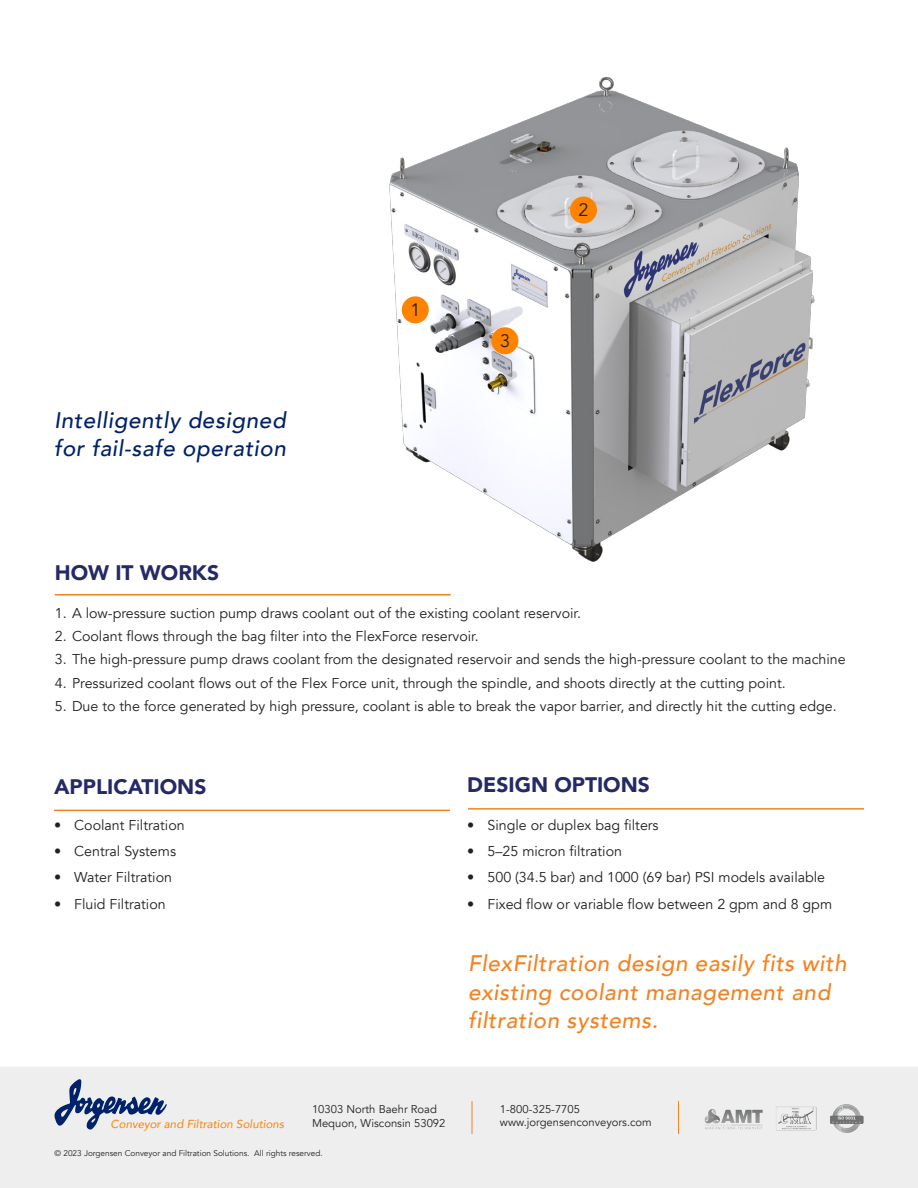
<style>
.page{position:relative;width:918px;height:1188px;background:#fff}
.page>*{position:absolute;margin:0;border:0;box-sizing:border-box;transform-origin:0 0}
.t1{font:italic 500 22.5px/28.5px "Avenir";letter-spacing:.025em;color:#f58220}
.t2{font:italic 500 22.5px/28.5px "Avenir";letter-spacing:.025em;color:#00226b}
.t3{font:900 21px "Avenir";color:#252a66}
.t4{font:18px "Avenir";color:#231f20}
.t5{font:14.25px "Avenir";color:#231f20}
.t6{font:italic 11.55px "Avenir";color:#ff8200}
.t7{font:11.25px "Avenir";color:#231f20}
.t8{font:8.25px "Avenir";color:#231f20}
</style>
<div class="page">
<div style="left:0;top:1067px;width:918px;height:121px;background:#eeeeef"></div>
<svg style="left:55px;top:1079px;width:112px;height:51px"></svg>
<img style="left:704px;top:1109px;width:59px;height:20px">
<img style="left:776px;top:1106px;width:41px;height:25px">
<img style="left:830px;top:1104px;width:34px;height:29px">
<hr style="left:472px;top:1101px;width:1px;height:33px;background:#f58220">
<hr style="left:678px;top:1101px;width:1px;height:33px;background:#f58220">
<hr style="left:468px;top:808px;width:396px;height:2px;background:#f58220">
<img style="left:389px;top:76px;width:426px;height:486px">
<div style="left:570px;top:197px;width:27px;height:27px;background:#ff8300;border-radius:50%"></div>
<hr style="left:54px;top:810px;width:396px;height:1px;background:#f58220">
<hr style="left:55px;top:594px;width:396px;height:2px;background:#f58220">
<div style="left:402px;top:296px;width:27px;height:27px;background:#ff8300;border-radius:50%"></div>
<div style="left:491px;top:327px;width:27px;height:27px;background:#ff8300;border-radius:50%"></div>
<p class="t2" style="left:54px;top:406px;width:234px">Intelligently designed for fail-safe operation</p>
<p class="t4" style="left:410px;top:299px;width:12px">1</p>
<p class="t4" style="left:500px;top:330px;width:12px">3</p>
<p class="t4" style="left:579px;top:199px;width:12px">2</p>
<p class="t3" style="left:55px;top:555px;width:166px">HOW IT WORKS</p>
<p class="t5" style="left:55px;top:605px;width:528px">1. A low-pressure suction pump draws coolant out of the existing coolant reservoir.</p>
<p class="t5" style="left:55px;top:628px;width:425px">2. Coolant flows through the bag filter into the FlexForce reservoir.</p>
<p class="t5" style="left:55px;top:651px;width:793px">3. The high-pressure pump draws coolant from the designated reservoir and sends the high-pressure coolant to the machine</p>
<p class="t5" style="left:55px;top:674px;width:733px">4. Pressurized coolant flows out of the Flex Force unit, through the spindle, and shoots directly at the cutting point.</p>
<p class="t5" style="left:55px;top:698px;width:783px">5. Due to the force generated by high pressure, coolant is able to break the vapor barrier, and directly hit the cutting edge.</p>
<p class="t3" style="left:54px;top:769px;width:154px">APPLICATIONS</p>
<p class="t3" style="left:467px;top:767px;width:184px">DESIGN OPTIONS</p>
<p class="t5" style="left:54px;top:816px;width:132px">• Coolant Filtration</p>
<p class="t5" style="left:54px;top:843px;width:124px">• Central Systems</p>
<p class="t5" style="left:54px;top:869px;width:120px">• Water Filtration</p>
<p class="t5" style="left:54px;top:895px;width:113px">• Fluid Filtration</p>
<p class="t5" style="left:467px;top:816px;width:193px">• Single or duplex bag filters</p>
<p class="t5" style="left:467px;top:843px;width:156px">• 5–25 micron filtration</p>
<p class="t5" style="left:467px;top:869px;width:359px">• 500 (34.5 bar) and 1000 (69 bar) PSI models available</p>
<p class="t5" style="left:467px;top:895px;width:366px">• Fixed flow or variable flow between 2 gpm and 8 gpm</p>
<p class="t1" style="left:468px;top:949px;width:380px">FlexFiltration design easily fits with existing coolant management and filtration systems.</p>
<p class="t6" style="left:111px;top:1117px;width:175px">Conveyor and Filtration Solutions</p>
<p class="t7" style="left:312px;top:1103px;width:127px">10303 North Baehr Road</p>
<p class="t7" style="left:312px;top:1116px;width:135px">Mequon, Wisconsin 53092</p>
<p class="t8" style="left:55px;top:1148px;width:270px">© 2023 Jorgensen Conveyor and Filtration Solutions. All rights reserved.</p>
<p class="t7" style="left:500px;top:1102px;width:82px">1-800-325-7705</p>
<p class="t7" style="left:500px;top:1116px;width:153px">www.jorgensenconveyors.com</p>
</div>
